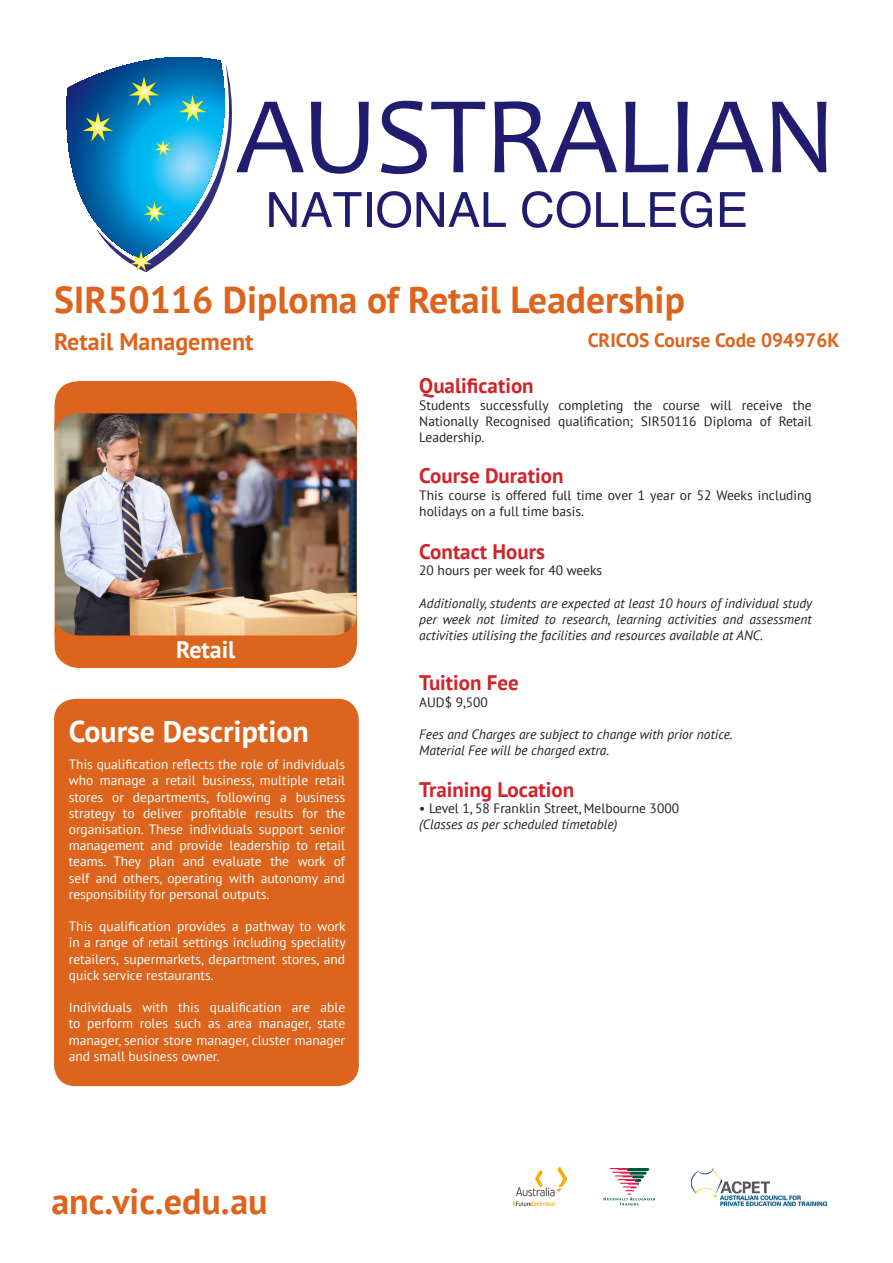
<style>
.page{position:relative;width:893px;height:1263px;background:#fff}
.page>*{position:absolute;margin:0;border:0;box-sizing:border-box;transform-origin:0 0}
.t1{font:700 37.5px "PT Sans";color:#dc641c}
.t2{font:700 36px "PT Sans";color:#dc641c}
.t3{font:700 30px "PT Sans";color:#fff}
.t4{font:700 24px "PT Sans";color:#dc641c}
.t5{font:700 24px "PT Sans";color:#fff}
.t6{font:700 21px "PT Sans";color:#d1232a}
.t7{font:700 19.5px "PT Sans";color:#dc641c}
.t8{font:13.5px/16.2px "PT Sans";color:#fff;text-align:justify}
.t9{font:italic 13.5px/16.2px "PT Sans";color:#231f20;text-align:justify}
.t10{font:13.5px/16.2px "PT Sans";color:#231f20;text-align:justify}
</style>
<div class="page">
<div style="left:54px;top:699px;width:305px;height:387px;background:#dc641c;border-radius:21px"></div>
<img style="left:54px;top:381px;width:303px;height:287px">
<div style="left:367px;top:192px;width:5px;height:35px;background:#201c70"></div>
<svg style="left:377px;top:191px;width:34px;height:37px"></svg>
<svg style="left:417px;top:192px;width:89px;height:35px"></svg>
<svg style="left:522px;top:191px;width:190px;height:37px"></svg>
<svg style="left:720px;top:192px;width:25px;height:35px"></svg>
<svg style="left:381px;top:101px;width:104px;height:73px"></svg>
<svg style="left:494px;top:101px;width:123px;height:71px"></svg>
<svg style="left:625px;top:102px;width:43px;height:70px"></svg>
<svg style="left:677px;top:102px;width:11px;height:70px"></svg>
<svg style="left:696px;top:102px;width:67px;height:70px"></svg>
<svg style="left:772px;top:102px;width:54px;height:70px"></svg>
<svg style="left:66px;top:57px;width:303px;height:215px"></svg>
<svg style="left:603px;top:1168px;width:52px;height:37px"></svg>
<img style="left:691px;top:1168px;width:136px;height:37px">
<img style="left:513px;top:1167px;width:54px;height:38px">
<p class="t1" style="left:54px;top:275px;width:632px">SIR50116 Diploma of Retail Leadership</p>
<p class="t7" style="left:588px;top:327px;width:253px">CRICOS Course Code 094976K</p>
<p class="t6" style="left:419px;top:372px;width:116px">Qualification</p>
<p class="t10" style="left:419px;top:396px;width:394px">Students successfully completing the course will receive the Nationally Recognised qualification; SIR50116 Diploma of Retail Leadership.</p>
<p class="t6" style="left:419px;top:462px;width:146px">Course Duration</p>
<p class="t10" style="left:419px;top:486px;width:394px">This course is offered full time over 1 year or 52 Weeks including holidays on a full time basis.</p>
<p class="t6" style="left:419px;top:538px;width:127px">Contact Hours</p>
<p class="t10" style="left:419px;top:562px;width:184px">20 hours per week for 40 weeks</p>
<p class="t9" style="left:419px;top:594px;width:394px">Additionally, students are expected at least 10 hours of individual study per week not limited to research, learning activities and assessment activities utilising the facilities and resources available at ANC.</p>
<p class="t6" style="left:419px;top:669px;width:101px">Tuition Fee</p>
<p class="t10" style="left:419px;top:693px;width:70px">AUD$ 9,500</p>
<p class="t9" style="left:419px;top:726px;width:315px">Fees and Charges are subject to change with prior notice.</p>
<p class="t9" style="left:419px;top:742px;width:191px">Material Fee will be charged extra.</p>
<p class="t6" style="left:419px;top:775px;width:156px">Training Location</p>
<p class="t10" style="left:419px;top:800px;width:261px">• Level 1, 58 Franklin Street, Melbourne 3000</p>
<p class="t9" style="left:419px;top:816px;width:199px">(Classes as per scheduled timetable)</p>
<p class="t4" style="left:54px;top:326px;width:201px">Retail Management</p>
<p class="t5" style="left:176px;top:634px;width:61px">Retail</p>
<p class="t3" style="left:69px;top:712px;width:242px">Course Description</p>
<p class="t8" style="left:69px;top:756px;width:278px">This qualification reflects the role of individuals who manage a retail business, multiple retail stores or departments, following a business strategy to deliver profitable results for the organisation. These individuals support senior management and provide leadership to retail teams. They plan and evaluate the work of self and others, operating with autonomy and responsibility for personal outputs.</p>
<p class="t8" style="left:69px;top:918px;width:278px">This qualification provides a pathway to work in a range of retail settings including speciality retailers, supermarkets, department stores, and quick service restaurants.</p>
<p class="t8" style="left:69px;top:999px;width:278px">Individuals with this qualification are able to perform roles such as area manager, state manager, senior store manager, cluster manager and small business owner.</p>
<p class="t2" style="left:51px;top:1177px;width:218px">anc.vic.edu.au</p>
</div>
